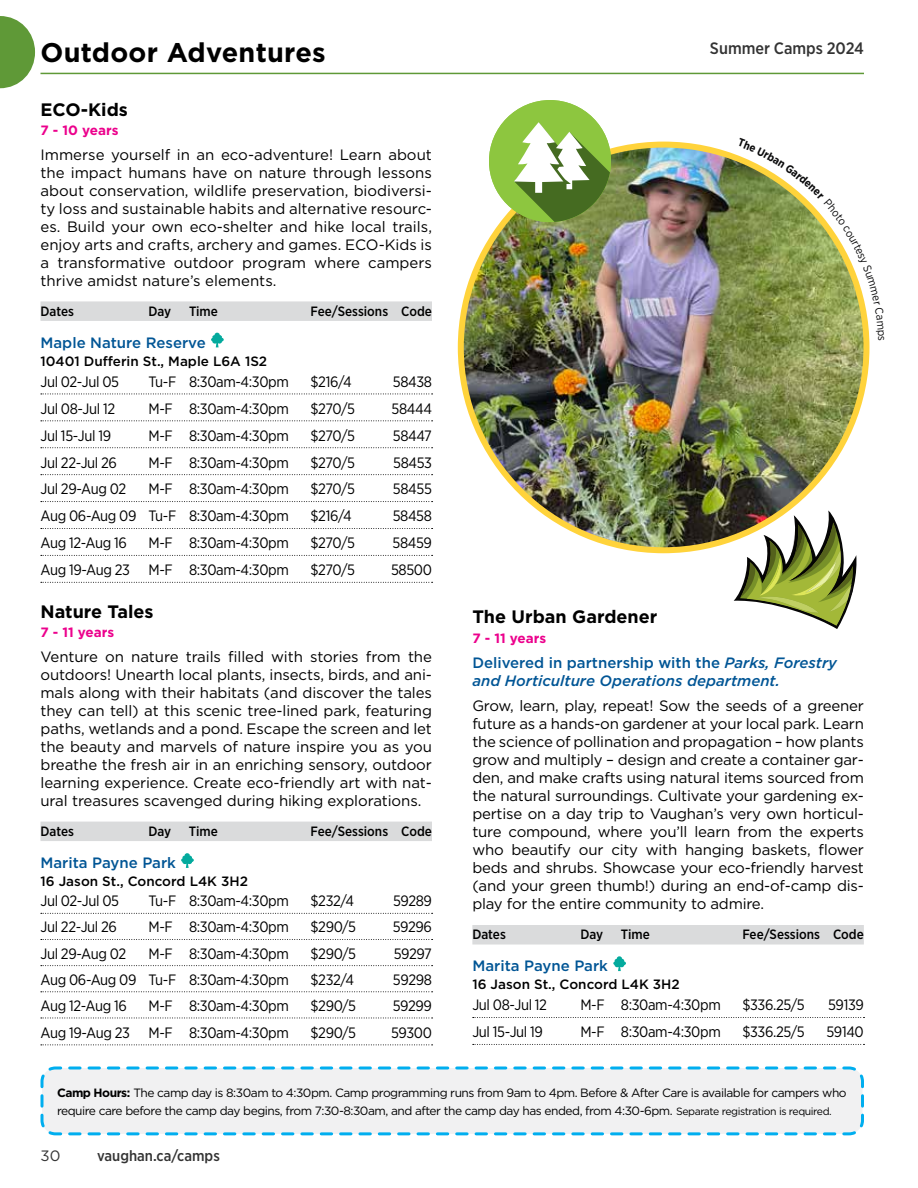
<style>
.page{position:relative;width:918px;height:1188px;background:#fff}
.page>*{position:absolute;margin:0;border:0;box-sizing:border-box;transform-origin:0 0}
.t1{font:700 27px "Gotham";letter-spacing:.01em;color:#000}
.t2{font:700 18px "Gotham";color:#000}
.t3{font:500 16.5px "Gotham Narrow";color:#333}
.t4{font:15px/18px "Gotham";letter-spacing:-.005em;color:#000;text-align:justify}
.t5{font:15px "Gotham Narrow";letter-spacing:-.025em;color:#000}
.t6{font:italic 500 15px/18px "Gotham";color:#005595}
.t7{font:500 15px "Gotham";color:#005595}
.t8{font:500 15px "Gotham Narrow";color:#333}
.t9{font:15px "Gotham";color:#333}
.t10{font:500 13.5px "Gotham Narrow";color:#000}
.t11{font:500 13.5px "Gotham";color:#000}
.t12{font:700 13.5px "Gotham";color:#ec008c}
.t13{font:12px/18px "Gotham";letter-spacing:-.04em;color:#000}
.s1{font-style:normal}
.s2{font-weight:700}
.s3{font-size:10.5px}
</style>
<div class="page">
<svg style="left:0;top:16px;width:35px;height:72px"></svg>
<hr style="left:40px;top:73px;width:824px;height:1px;background:#5f9937">
<div style="left:40px;top:301px;width:392px;height:20px;background:#dadbdc"></div>
<svg style="left:41px;top:394px;width:392px;height:1px"></svg>
<svg style="left:41px;top:420px;width:392px;height:1px"></svg>
<svg style="left:41px;top:447px;width:392px;height:1px"></svg>
<svg style="left:41px;top:474px;width:392px;height:1px"></svg>
<svg style="left:41px;top:501px;width:392px;height:1px"></svg>
<svg style="left:41px;top:528px;width:392px;height:1px"></svg>
<svg style="left:41px;top:555px;width:392px;height:1px"></svg>
<svg style="left:41px;top:582px;width:392px;height:1px"></svg>
<div style="left:40px;top:822px;width:392px;height:19px;background:#dadbdc"></div>
<svg style="left:41px;top:913px;width:392px;height:1px"></svg>
<svg style="left:41px;top:939px;width:392px;height:1px"></svg>
<svg style="left:41px;top:965px;width:392px;height:1px"></svg>
<svg style="left:41px;top:991px;width:392px;height:1px"></svg>
<svg style="left:41px;top:1018px;width:392px;height:1px"></svg>
<svg style="left:41px;top:1045px;width:392px;height:1px"></svg>
<div style="left:472px;top:925px;width:392px;height:20px;background:#dadbdc"></div>
<svg style="left:473px;top:1017px;width:392px;height:1px"></svg>
<svg style="left:473px;top:1044px;width:392px;height:1px"></svg>
<img style="left:461px;top:145px;width:405px;height:405px;border-radius:203px">
<div style="left:489px;top:100px;width:122px;height:122px;background:#8dc63f;border-radius:50%"></div>
<svg style="left:514px;top:122px;width:96px;height:100px"></svg>
<svg style="left:734px;top:510px;width:123px;height:119px"></svg>
<svg style="left:40px;top:1066px;width:824px;height:70px"></svg>
<svg style="left:211px;top:333px;width:13px;height:14px"></svg>
<svg style="left:181px;top:853px;width:13px;height:15px"></svg>
<svg style="left:613px;top:956px;width:13px;height:15px"></svg>
<svg style="left:737px;top:155px;width:133px;height:186px"></svg>
<h1 class="t1" style="left:40px;top:35px;width:287px">Outdoor Adventures</h1>
<p class="t2" style="left:40px;top:97px;width:89px">ECO-Kids</p>
<p class="t12" style="left:40px;top:121px;width:79px">7 - 10 years</p>
<p class="t4" style="left:40px;top:145px;width:393px">Immerse yourself in an eco-adventure! Learn about the impact humans have on nature through lessons about conservation, wildlife preservation, biodiversi&shy;ty loss and sustainable habits and alternative resourc&shy;es. Build your own eco-shelter and hike local trails, enjoy arts and crafts, archery and games. ECO-Kids is a transformative outdoor program where campers thrive amidst nature’s elements.</p>
<p class="t10" style="left:40px;top:302px;width:35px">Dates</p>
<p class="t10" style="left:148px;top:302px;width:24px">Day</p>
<p class="t10" style="left:189px;top:302px;width:30px">Time</p>
<p class="t10" style="left:310px;top:302px;width:123px">Fee/Sessions Code</p>
<p class="t7" style="left:40px;top:332px;width:167px">Maple Nature Reserve</p>
<p class="t11" style="left:41px;top:352px;width:228px">10401 Duferin St., Maple L6A 1S2</p>
<p class="t5" style="left:41px;top:372px;width:80px">Jul 02-Jul 05</p>
<p class="t5" style="left:149px;top:372px;width:142px">Tu-F 8:30am-4:30pm</p>
<p class="t5" style="left:310px;top:372px;width:43px">$216/4</p>
<p class="t5" style="left:393px;top:372px;width:41px">58438</p>
<p class="t5" style="left:41px;top:399px;width:76px">Jul 08-Jul 12</p>
<p class="t5" style="left:149px;top:399px;width:142px">M-F 8:30am-4:30pm</p>
<p class="t5" style="left:310px;top:399px;width:46px">$270/5</p>
<p class="t5" style="left:391px;top:399px;width:42px">58444</p>
<p class="t5" style="left:41px;top:426px;width:72px">Jul 15-Jul 19</p>
<p class="t5" style="left:149px;top:426px;width:142px">M-F 8:30am-4:30pm</p>
<p class="t5" style="left:310px;top:426px;width:46px">$270/5</p>
<p class="t5" style="left:393px;top:426px;width:41px">58447</p>
<p class="t5" style="left:41px;top:453px;width:78px">Jul 22-Jul 26</p>
<p class="t5" style="left:149px;top:453px;width:142px">M-F 8:30am-4:30pm</p>
<p class="t5" style="left:310px;top:453px;width:46px">$270/5</p>
<p class="t5" style="left:393px;top:453px;width:40px">58453</p>
<p class="t5" style="left:41px;top:480px;width:87px">Jul 29-Aug 02</p>
<p class="t5" style="left:149px;top:480px;width:142px">M-F 8:30am-4:30pm</p>
<p class="t5" style="left:310px;top:480px;width:46px">$270/5</p>
<p class="t5" style="left:393px;top:480px;width:41px">58455</p>
<p class="t5" style="left:41px;top:507px;width:250px">Aug 06-Aug 09 Tu-F 8:30am-4:30pm</p>
<p class="t5" style="left:310px;top:507px;width:43px">$216/4</p>
<p class="t5" style="left:393px;top:507px;width:41px">58458</p>
<p class="t5" style="left:41px;top:534px;width:88px">Aug 12-Aug 16</p>
<p class="t5" style="left:149px;top:534px;width:142px">M-F 8:30am-4:30pm</p>
<p class="t5" style="left:310px;top:534px;width:46px">$270/5</p>
<p class="t5" style="left:393px;top:534px;width:41px">58459</p>
<p class="t5" style="left:41px;top:561px;width:250px">Aug 19-Aug 23 M-F 8:30am-4:30pm</p>
<p class="t5" style="left:310px;top:561px;width:46px">$270/5</p>
<p class="t5" style="left:391px;top:561px;width:42px">58500</p>
<p class="t2" style="left:40px;top:599px;width:115px">Nature Tales</p>
<p class="t12" style="left:40px;top:624px;width:75px">7 - 11 years</p>
<p class="t4" style="left:40px;top:647px;width:393px">Venture on nature trails flled with stories from the outdoors! Unearth local plants, insects, birds, and ani&shy;mals along with their habitats (and discover the tales they can tell) at this scenic tree-lined park, featuring paths, wetlands and a pond. Escape the screen and let the beauty and marvels of nature inspire you as you breathe the fresh air in an enriching sensory, outdoor learning experience. Create eco-friendly art with nat&shy;ural treasures scavenged during hiking explorations.</p>
<p class="t10" style="left:40px;top:822px;width:35px">Dates</p>
<p class="t10" style="left:148px;top:822px;width:24px">Day</p>
<p class="t10" style="left:189px;top:822px;width:30px">Time</p>
<p class="t10" style="left:310px;top:822px;width:123px">Fee/Sessions Code</p>
<p class="t7" style="left:40px;top:853px;width:137px">Marita Payne Park</p>
<p class="t11" style="left:40px;top:872px;width:209px">16 Jason St., Concord L4K 3H2</p>
<p class="t5" style="left:41px;top:892px;width:80px">Jul 02-Jul 05</p>
<p class="t5" style="left:149px;top:892px;width:142px">Tu-F 8:30am-4:30pm</p>
<p class="t5" style="left:310px;top:892px;width:45px">$232/4</p>
<p class="t5" style="left:393px;top:892px;width:40px">59289</p>
<p class="t5" style="left:41px;top:918px;width:78px">Jul 22-Jul 26</p>
<p class="t5" style="left:149px;top:918px;width:142px">M-F 8:30am-4:30pm</p>
<p class="t5" style="left:310px;top:918px;width:47px">$290/5</p>
<p class="t5" style="left:393px;top:918px;width:41px">59296</p>
<p class="t5" style="left:41px;top:944px;width:87px">Jul 29-Aug 02</p>
<p class="t5" style="left:149px;top:944px;width:142px">M-F 8:30am-4:30pm</p>
<p class="t5" style="left:310px;top:944px;width:47px">$290/5</p>
<p class="t5" style="left:394px;top:944px;width:40px">59297</p>
<p class="t5" style="left:41px;top:970px;width:250px">Aug 06-Aug 09 Tu-F 8:30am-4:30pm</p>
<p class="t5" style="left:310px;top:970px;width:45px">$232/4</p>
<p class="t5" style="left:393px;top:970px;width:40px">59298</p>
<p class="t5" style="left:41px;top:996px;width:88px">Aug 12-Aug 16</p>
<p class="t5" style="left:149px;top:996px;width:142px">M-F 8:30am-4:30pm</p>
<p class="t5" style="left:310px;top:996px;width:47px">$290/5</p>
<p class="t5" style="left:393px;top:996px;width:41px">59299</p>
<p class="t5" style="left:41px;top:1023px;width:250px">Aug 19-Aug 23 M-F 8:30am-4:30pm</p>
<p class="t5" style="left:310px;top:1023px;width:47px">$290/5</p>
<p class="t5" style="left:391px;top:1023px;width:42px">59300</p>
<p class="t3" style="left:710px;top:37px;width:156px">Summer Camps 2024</p>
<p class="t2" style="left:472px;top:605px;width:187px">The Urban Gardener</p>
<p class="t12" style="left:472px;top:629px;width:75px">7 - 11 years</p>
<p class="t6" style="left:472px;top:653px;width:366px"><span class="s1">Delivered in partnership with the</span> Parks, Forestry and Horticulture Operations department.</p>
<p class="t4" style="left:472px;top:697px;width:393px">Grow, learn, play, repeat! Sow the seeds of a greener future as a hands-on gardener at your local park. Learn the science of pollination and propagation – how plants grow and multiply design and create a container gar&shy;den, and make crafts using natural items sourced from the natural surroundings. Cultivate your gardening ex&shy;pertise on a day trip to Vaughan’s very own horticul&shy;ture compound, where you’ll learn from the experts who beautify our city with hanging baskets, fower beds and shrubs. Showcase your eco-friendly harvest (and your green thumb!) during an end-of-camp dis&shy;play for the entire community to admire.</p>
<p class="t10" style="left:472px;top:926px;width:35px">Dates</p>
<p class="t10" style="left:580px;top:926px;width:24px">Day</p>
<p class="t10" style="left:621px;top:926px;width:30px">Time</p>
<p class="t10" style="left:742px;top:926px;width:123px">Fee/Sessions Code</p>
<p class="t7" style="left:472px;top:956px;width:137px">Marita Payne Park</p>
<p class="t11" style="left:472px;top:976px;width:209px">16 Jason St., Concord L4K 3H2</p>
<p class="t5" style="left:472px;top:996px;width:76px">Jul 08-Jul 12</p>
<p class="t5" style="left:580px;top:996px;width:142px">M-F 8:30am-4:30pm</p>
<p class="t5" style="left:742px;top:996px;width:64px">$336.25/5</p>
<p class="t5" style="left:828px;top:996px;width:37px">59139</p>
<p class="t5" style="left:472px;top:1023px;width:72px">Jul 15-Jul 19</p>
<p class="t5" style="left:580px;top:1023px;width:142px">M-F 8:30am-4:30pm</p>
<p class="t5" style="left:742px;top:1023px;width:64px">$336.25/5</p>
<p class="t5" style="left:826px;top:1023px;width:39px">59140</p>
<p class="t4" style="left:606px;top:751px;width:9px">–</p>
<p class="t13" style="left:57px;top:1084px;width:791px"><span class="s2">Camp Hours:</span> The camp day is 8:30am to 4:30pm. Camp programming runs from 9am to 4pm. Before &amp; After Care is available for campers who require care before the camp day begins, from 7:30-8:30am, and after the camp day has ended, from 4:30-6pm. <span class="s3">Separate registration is required.</span></p>
<p class="t9" style="left:40px;top:1146px;width:21px">30</p>
<p class="t8" style="left:97px;top:1146px;width:124px">vaughan.ca/camps</p>
</div>
